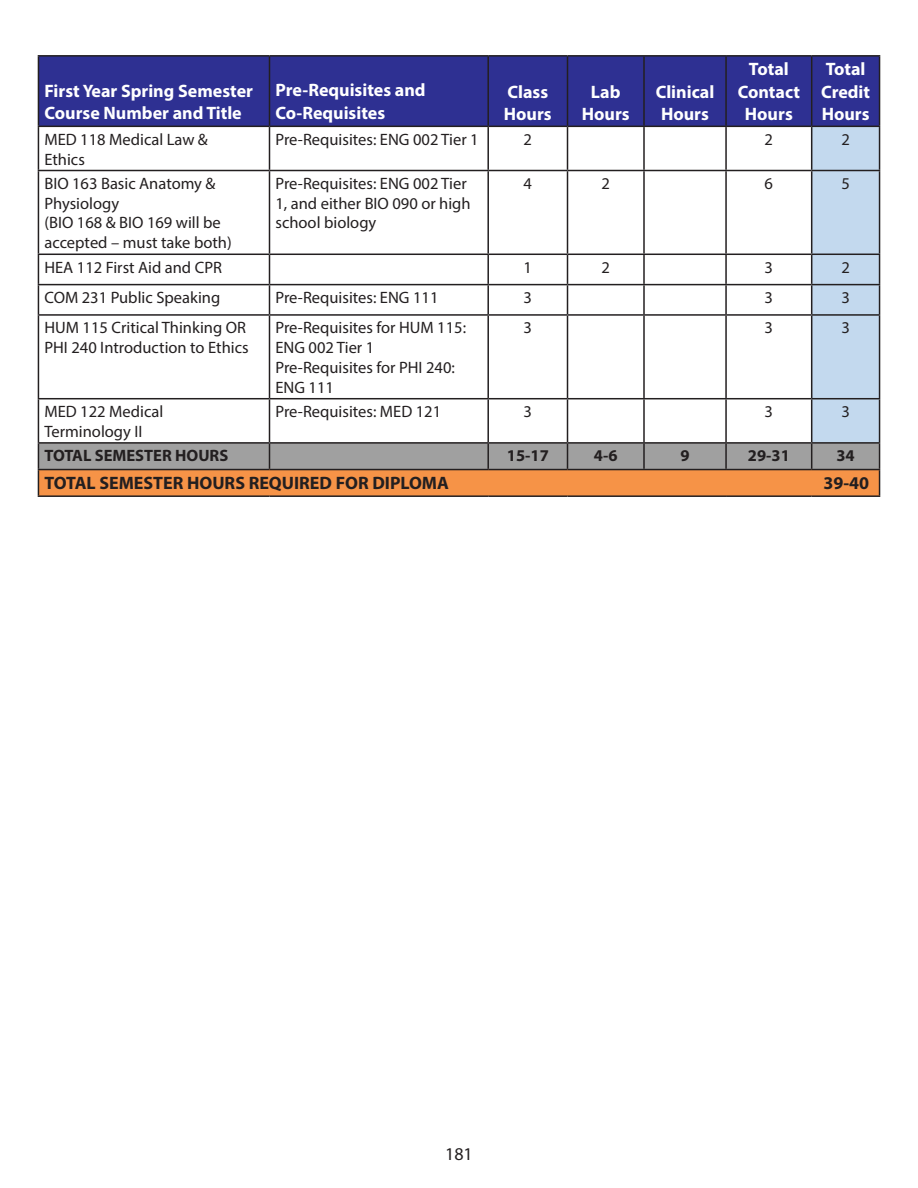
<style>
.page{position:relative;width:918px;height:1188px;background:#fff}
.page>*{position:absolute;margin:0;border:0;box-sizing:border-box;transform-origin:0 0}
.t1{font:700 18px/22.5px "Myriad Pro";color:#fff}
.t2{font:700 18px "Myriad Pro";color:#231f20}
.t3{font:18px "Myriad Pro";color:#231f20}
.t4{font:16.5px/19.8px "Myriad Pro";color:#231f20}
.t5{font:700 16.5px "Myriad Pro";color:#231f20}
</style>
<div class="page">
<div style="left:39px;top:57px;width:840px;height:69px;background:#2e3092"></div>
<hr style="left:38px;top:55px;width:232px;height:2px;background:#231f20">
<hr style="left:38px;top:57px;width:1px;height:69px;background:#231f20">
<hr style="left:270px;top:55px;width:218px;height:2px;background:#231f20">
<hr style="left:269px;top:57px;width:1px;height:69px;background:#231f20">
<hr style="left:488px;top:55px;width:80px;height:2px;background:#231f20">
<hr style="left:487px;top:57px;width:2px;height:69px;background:#231f20">
<hr style="left:568px;top:55px;width:76px;height:2px;background:#231f20">
<hr style="left:567px;top:57px;width:1px;height:69px;background:#231f20">
<hr style="left:644px;top:55px;width:82px;height:2px;background:#231f20">
<hr style="left:643px;top:57px;width:2px;height:69px;background:#231f20">
<hr style="left:726px;top:55px;width:86px;height:2px;background:#231f20">
<hr style="left:725px;top:57px;width:2px;height:69px;background:#231f20">
<hr style="left:812px;top:55px;width:68px;height:2px;background:#231f20">
<hr style="left:811px;top:57px;width:1px;height:69px;background:#231f20">
<hr style="left:879px;top:57px;width:1px;height:69px;background:#231f20">
<svg style="left:38px;top:126px;width:842px;height:369px"></svg>
<hr style="left:38px;top:495px;width:232px;height:2px;background:#231f20">
<hr style="left:270px;top:495px;width:218px;height:2px;background:#231f20">
<hr style="left:488px;top:495px;width:80px;height:2px;background:#231f20">
<hr style="left:568px;top:495px;width:76px;height:2px;background:#231f20">
<hr style="left:644px;top:495px;width:82px;height:2px;background:#231f20">
<hr style="left:726px;top:495px;width:86px;height:2px;background:#231f20">
<hr style="left:812px;top:495px;width:68px;height:2px;background:#231f20">
<p class="t1" style="left:44px;top:79px;width:210px">First Year Spring Semester</p>
<p class="t1" style="left:44px;top:101px;width:199px">Course Number and Title</p>
<p class="t1" style="left:276px;top:78px;width:152px">Pre-Requisites and<br>Co-Requisites</p>
<p class="t1" style="left:507px;top:80px;width:42px">Class</p>
<p class="t1" style="left:504px;top:102px;width:49px">Hours</p>
<p class="t1" style="left:591px;top:80px;width:31px">Lab</p>
<p class="t1" style="left:582px;top:102px;width:49px">Hours</p>
<p class="t1" style="left:656px;top:80px;width:60px">Clinical</p>
<p class="t1" style="left:661px;top:102px;width:49px">Hours</p>
<p class="t1" style="left:749px;top:57px;width:41px">Total</p>
<p class="t1" style="left:738px;top:80px;width:64px">Contact</p>
<p class="t1" style="left:745px;top:102px;width:49px">Hours</p>
<p class="t1" style="left:826px;top:57px;width:41px">Total</p>
<p class="t1" style="left:821px;top:80px;width:51px">Credit</p>
<p class="t1" style="left:822px;top:102px;width:49px">Hours</p>
<p class="t4" style="left:44px;top:129px;width:165px">MED 118 Medical Law &amp;</p>
<p class="t4" style="left:44px;top:149px;width:42px">Ethics</p>
<p class="t4" style="left:276px;top:129px;width:205px">Pre-Requisites: ENG 002 Tier 1</p>
<p class="t4" style="left:524px;top:129px;width:10px">2</p>
<p class="t4" style="left:765px;top:129px;width:10px">2</p>
<p class="t4" style="left:841px;top:129px;width:10px">2</p>
<p class="t4" style="left:44px;top:173px;width:173px">BIO 163 Basic Anatomy &amp;</p>
<p class="t4" style="left:44px;top:193px;width:76px">Physiology</p>
<p class="t4" style="left:44px;top:213px;width:178px">(BIO 168 &amp; BIO 169 will be</p>
<p class="t4" style="left:44px;top:233px;width:189px">accepted – must take both)</p>
<p class="t4" style="left:276px;top:173px;width:197px">Pre-Requisites: ENG 002 Tier<br>1, and either BIO 090 or high school biology</p>
<p class="t4" style="left:524px;top:173px;width:10px">4</p>
<p class="t4" style="left:602px;top:173px;width:10px">2</p>
<p class="t4" style="left:765px;top:173px;width:10px">6</p>
<p class="t4" style="left:841px;top:173px;width:10px">5</p>
<p class="t4" style="left:44px;top:257px;width:179px">HEA 112 First Aid and CPR</p>
<p class="t4" style="left:524px;top:257px;width:10px">1</p>
<p class="t4" style="left:602px;top:257px;width:10px">2</p>
<p class="t4" style="left:765px;top:257px;width:10px">3</p>
<p class="t4" style="left:841px;top:257px;width:10px">2</p>
<p class="t4" style="left:44px;top:287px;width:177px">COM 231 Public Speaking</p>
<p class="t4" style="left:276px;top:287px;width:164px">Pre-Requisites: ENG 111</p>
<p class="t4" style="left:524px;top:287px;width:10px">3</p>
<p class="t4" style="left:765px;top:287px;width:10px">3</p>
<p class="t4" style="left:841px;top:287px;width:10px">3</p>
<p class="t4" style="left:44px;top:318px;width:203px">HUM 115 Critical Thinking OR</p>
<p class="t4" style="left:44px;top:337px;width:206px">PHI 240 Introduction to Ethics</p>
<p class="t4" style="left:276px;top:318px;width:192px">Pre-Requisites for HUM 115:<br>ENG 002 Tier 1</p>
<p class="t4" style="left:276px;top:357px;width:181px">Pre-Requisites for PHI 240:<br>ENG 111</p>
<p class="t4" style="left:524px;top:318px;width:10px">3</p>
<p class="t4" style="left:765px;top:318px;width:10px">3</p>
<p class="t4" style="left:841px;top:318px;width:10px">3</p>
<p class="t4" style="left:44px;top:401px;width:120px">MED 122 Medical</p>
<p class="t4" style="left:44px;top:421px;width:99px">Terminology II</p>
<p class="t4" style="left:276px;top:401px;width:167px">Pre-Requisites: MED 121</p>
<p class="t4" style="left:524px;top:401px;width:10px">3</p>
<p class="t4" style="left:765px;top:401px;width:10px">3</p>
<p class="t4" style="left:841px;top:401px;width:10px">3</p>
<p class="t5" style="left:44px;top:445px;width:185px">TOTAL SEMESTER HOURS</p>
<p class="t5" style="left:507px;top:445px;width:43px">15-17</p>
<p class="t5" style="left:594px;top:445px;width:25px">4-6</p>
<p class="t5" style="left:680px;top:445px;width:11px">9</p>
<p class="t5" style="left:748px;top:445px;width:43px">29-31</p>
<p class="t5" style="left:836px;top:445px;width:20px">34</p>
<p class="t2" style="left:44px;top:471px;width:406px">TOTAL SEMESTER HOURS REQUIRED FOR DIPLOMA</p>
<p class="t2" style="left:823px;top:471px;width:47px">39-40</p>
<p class="t3" style="left:445px;top:1143px;width:29px">181</p>
</div>
